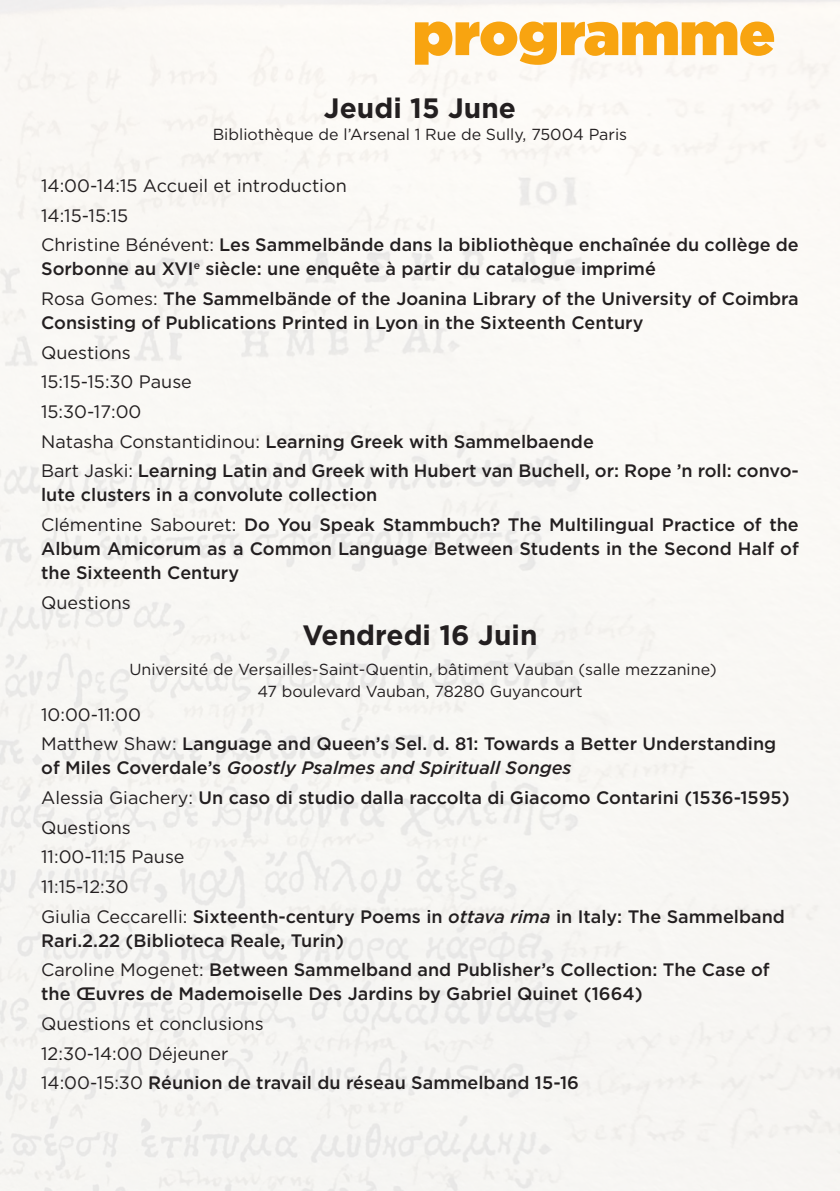
<style>
.page{position:relative;width:840px;height:1191px;background:#fff}
.page>*{position:absolute;margin:0;border:0;box-sizing:border-box;transform-origin:0 0}
.titre_2{font:900 60px "Gotham";color:#f8a410}
.t1{font:700 28px "Gotham";color:#231f20}
.t2{font:500 18px/24px "Gotham";color:#231f20}
.t3{font:18px "Gotham";color:#231f20}
.t4{font:16px "Gotham";color:#231f20}
.s1{font-weight:400}
.s2{font-style:italic}
</style>
<div class="page">
<img style="left:0;top:0;width:839px;height:1191px">
<p class="titre_2" style="left:412px;top:-9px;width:363px">programme</p>
<p class="t1" style="left:324px;top:90px;width:193px">Jeudi 15 June</p>
<p class="t4" style="left:213px;top:124px;width:416px">Bibliothèque de l’Arsenal 1 Rue de Sully, 75004 Paris</p>
<p class="t3" style="left:41px;top:174px;width:307px">14:00-14:15 Accueil et introduction</p>
<p class="t3" style="left:41px;top:204px;width:88px">14:15-15:15</p>
<p class="t2" style="left:41px;top:233px;width:758px"><span class="s1">Christine Bénévent:</span> Les Sammelbände dans la bibliothèque enchaînée du collège de<br>Sorbonne au XVI<sup>e</sup> siècle: une enquête à partir du catalogue imprimé</p>
<p class="t2" style="left:41px;top:286px;width:758px"><span class="s1">Rosa Gomes:</span> The Sammelbände of the Joanina Library of the University of Coimbra<br>Consisting of Publications Printed in Lyon in the Sixteenth Century</p>
<p class="t3" style="left:41px;top:341px;width:91px">Questions</p>
<p class="t3" style="left:41px;top:370px;width:152px">15:15-15:30 Pause</p>
<p class="t3" style="left:41px;top:400px;width:102px">15:30-17:00</p>
<p class="t2" style="left:41px;top:429px;width:554px"><span class="s1">Natasha Constantidinou:</span> Learning Greek with Sammelbaende</p>
<p class="t2" style="left:41px;top:459px;width:758px"><span class="s1">Bart Jaski:</span> Learning Latin and Greek with Hubert van Buchell, or: Rope ’n roll: convo&shy;lute clusters in a convolute collection</p>
<p class="t2" style="left:41px;top:512px;width:758px;text-align:justify"><span class="s1">Clémentine Sabouret:</span> Do You Speak Stammbuch? The Multilingual Practice of the Album Amicorum as a Common Language Between Students in the Second Half of the Sixteenth Century</p>
<p class="t3" style="left:41px;top:591px;width:91px">Questions</p>
<p class="t1" style="left:302px;top:616px;width:236px">Vendredi 16 Juin</p>
<p class="t4" style="left:129px;top:658px;width:588px">Université de Versailles-Saint-Quentin, bâtiment Vauban (salle mezzanine)</p>
<p class="t4" style="left:257px;top:680px;width:326px">47 boulevard Vauban, 78280 Guyancourt</p>
<p class="t3" style="left:41px;top:702px;width:101px">10:00-11:00</p>
<p class="t2" style="left:41px;top:731px;width:736px"><span class="s1">Matthew Shaw:</span> Language and Queen’s Sel. d. 81: Towards a Better Understanding of Miles Coverdale’s <span class="s2">Goostly Psalmes and Spirituall Songes</span></p>
<p class="t2" style="left:41px;top:785px;width:749px"><span class="s1">Alessia Giachery:</span> Un caso di studio dalla raccolta di Giacomo Contarini (1536-1595)</p>
<p class="t3" style="left:41px;top:815px;width:91px">Questions</p>
<p class="t3" style="left:41px;top:845px;width:145px">11:00-11:15 Pause</p>
<p class="t3" style="left:41px;top:875px;width:89px">11:15-12:30</p>
<p class="t2" style="left:41px;top:904px;width:745px"><span class="s1">Giulia Ceccarelli:</span> Sixteenth-century Poems in <span class="s2">ottava rima</span> in Italy: The Sammelband<br>Rari.2.22 (Biblioteca Reale, Turin)</p>
<p class="t2" style="left:41px;top:957px;width:729px"><span class="s1">Caroline Mogenet:</span> Between Sammelband and Publisher’s Collection: The Case of the Œuvres de Mademoiselle Des Jardins by Gabriel Quinet (1664)</p>
<p class="t3" style="left:41px;top:1012px;width:224px">Questions et conclusions</p>
<p class="t3" style="left:41px;top:1041px;width:189px">12:30-14:00 Déjeuner</p>
<p class="t2" style="left:41px;top:1070px;width:539px"><span class="s1">14:00-15:30</span> Réunion de travail du réseau Sammelband 15-16</p>
</div>
